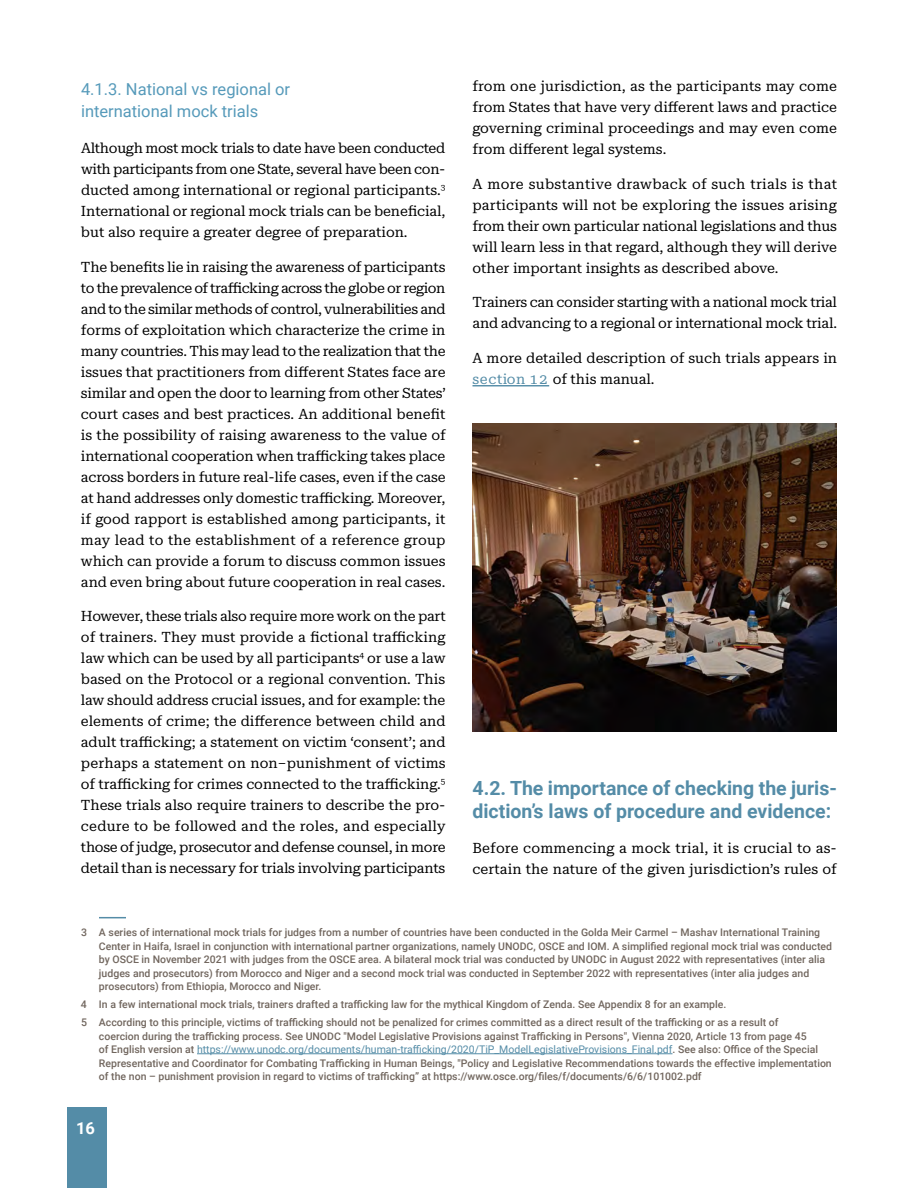
<style>
.page{position:relative;width:918px;height:1188px;background:#fff}
.page>*{position:absolute;margin:0;border:0;box-sizing:border-box;transform-origin:0 0}
.t1{font:700 19.5px/23.4px "Roboto";color:#548ca7}
.t2{font:16.5px/22.5px "Roboto";color:#569aba}
.t3{font:700 16.5px "Roboto";color:#fff}
.t4{font:14.25px/21px "Roboto Serif 20 pt";color:#000;text-align:justify}
.t5{font:14.25px/21px "Roboto Serif 20 pt";letter-spacing:-.02em;color:#000}
.t6{font:500 10.5px/13.5px "Roboto";color:#71665e}
.s1{color:#548ca7}
.s2{font-weight:400;color:#548ca7}
</style>
<div class="page">
<div style="left:68px;top:1107px;width:39px;height:81px;background:#548ca7"></div>
<svg style="left:99px;top:917px;width:27px;height:1px"></svg>
<hr style="left:197px;top:1054px;width:475px;height:1px;background:#548ca7">
<hr style="left:472px;top:385px;width:77px;height:1px;background:#548ca7">
<img style="left:472px;top:424px;width:365px;height:307px">
<p class="t2" style="left:81px;top:77px;width:211px">4.1.3. National vs regional or international mock trials</p>
<p class="t4" style="left:81px;top:136px;width:366px">Although most mock trials to date have been conducted with participants from one State, several have been con&shy;ducted among international or regional participants.<sup>3<br></sup>International or regional mock trials can be beneficial, but also require a greater degree of preparation.</p>
<p class="t4" style="left:81px;top:255px;width:366px">The benefits lie in raising the awareness of participants to the prevalence of trafficking across the globe or region and to the similar methods of control, vulnerabilities and forms of exploitation which characterize the crime in many countries. This may lead to the realization that the issues that practitioners from different States face are similar and open the door to learning from other States’ court cases and best practices. An additional benefit is the possibility of raising awareness to the value of international cooperation when trafficking takes place across borders in future real-life cases, even if the case at hand addresses only domestic trafficking. Moreover, if good rapport is established among participants, it may lead to the establishment of a reference group which can provide a forum to discuss common issues and even bring about future cooperation in real cases.</p>
<p class="t4" style="left:81px;top:605px;width:366px">However, these trials also require more work on the part of trainers. They must provide a fictional trafficking law which can be used by all participants<sup>4</sup> or use a law based on the Protocol or a regional convention. This law should address crucial issues, and for example: the elements of crime; the difference between child and adult trafficking; a statement on victim ‘consent’; and perhaps a statement on non–punishment of victims of trafficking for crimes connected to the trafficking.<sup>5<br></sup>These trials also require trainers to describe the pro&shy;cedure to be followed and the roles, and especially those of judge, prosecutor and defense counsel, in more detail than is necessary for trials involving participants</p>
<p class="t4" style="left:472px;top:75px;width:366px">from one jurisdiction, as the participants may come from States that have very different laws and practice governing criminal proceedings and may even come from different legal systems.</p>
<p class="t4" style="left:472px;top:172px;width:366px">A more substantive drawback of such trials is that participants will not be exploring the issues arising from their own particular national legislations and thus will learn less in that regard, although they will derive other important insights as described above.</p>
<p class="t5" style="left:472px;top:291px;width:366px">Trainers can consider starting with a national mock trial and advancing to a regional or international mock trial.</p>
<p class="t4" style="left:472px;top:346px;width:366px">A more detailed description of such trials appears in <span class="s1">section 12</span> of this manual.</p>
<h1 class="t1" style="left:472px;top:776px;width:366px">4.2. The importance of checking the juris&shy;diction’s laws of procedure and evidence:</h1>
<p class="t4" style="left:472px;top:836px;width:366px">Before commencing a mock trial, it is crucial to as&shy;certain the nature of the given jurisdiction’s rules of</p>
<p class="t6" style="left:99px;top:925px;width:735px;text-indent:-18px">3 A series of international mock trials for judges from a number of countries have been conducted in the Golda Meir Carmel – Mashav International Training Center in Haifa, Israel in conjunction with international partner organizations, namely UNODC, OSCE and IOM. A simplified regional mock trial was conducted by OSCE in November 2021 with judges from the OSCE area. A bilateral mock trial was conducted by UNODC in August 2022 with representatives (inter alia judges and prosecutors) from Morocco and Niger and a second mock trial was conducted in September 2022 with representatives (inter alia judges and prosecutors) from Ethiopia, Morocco and Niger.</p>
<p class="t6" style="left:81px;top:995px;width:699px;line-height:18px">4 In a few international mock trials, trainers drafted a trafficking law for the mythical Kingdom of Zenda. See Appendix 8 for an example.<br>5 According to this principle, victims of trafficking should not be penalized for crimes committed as a direct result of the trafficking or as a result of</p>
<p class="t6" style="left:99px;top:1029px;width:734px">coercion during the trafficking process. See UNODC "Model Legislative Provisions against Trafficking in Persons", Vienna 2020, Article 13 from page 45<br>of English version at <span class="s2">https://www.unodc.org/documents/human-trafficking/2020/TiP_ModelLegislativeProvisions_Final.pdf</span>. See also: Office of the Special Representative and Coordinator for Combating Trafficking in Human Beings, "Policy and Legislative Recommendations towards the effective implementation of the non – punishment provision in regard to victims of trafficking” at https://www.osce.org/files/f/documents/6/6/101002.pdf</p>
<p class="t3" style="left:76px;top:1117px;width:20px">16</p>
</div>
